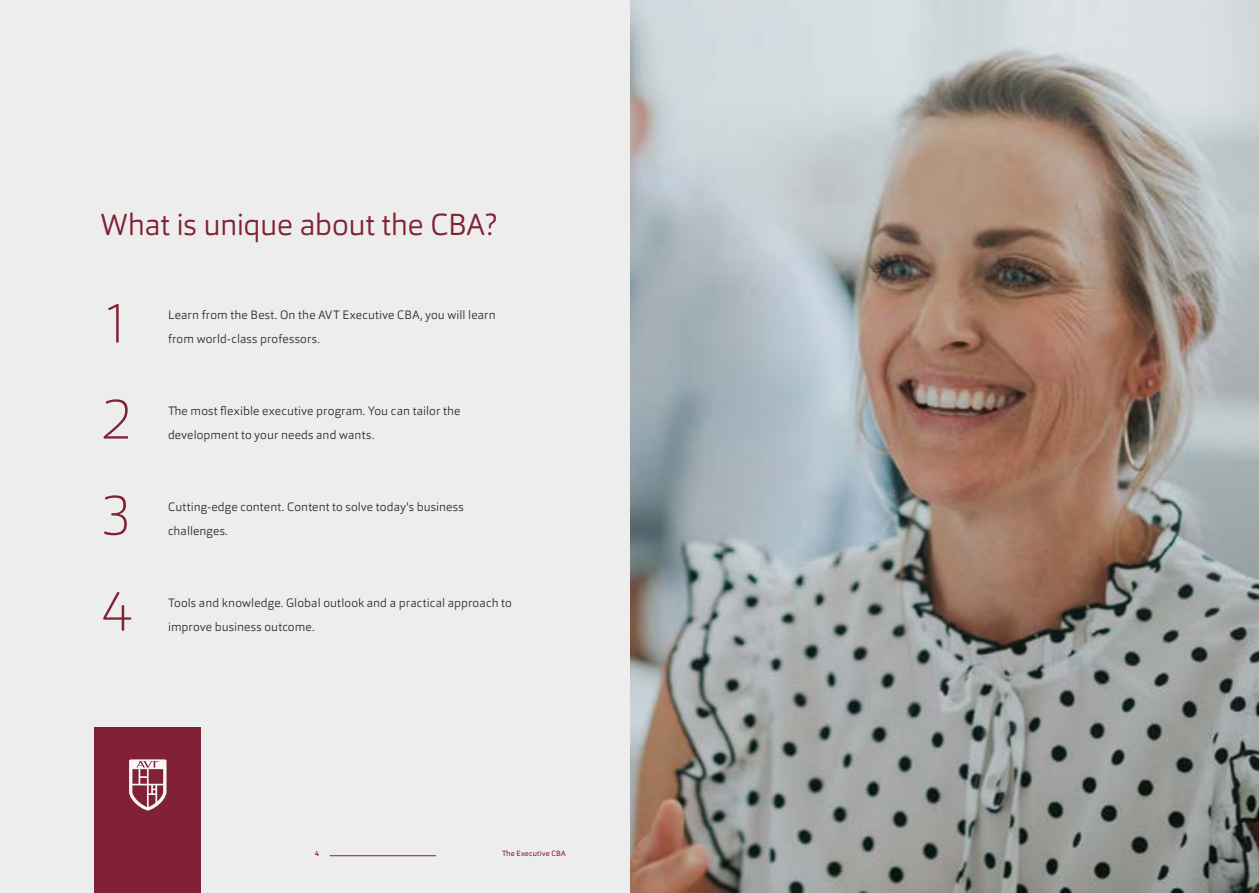
<style>
.page{position:relative;width:1259px;height:893px;background:#fff}
.page>*{position:absolute;margin:0;border:0;box-sizing:border-box;transform-origin:0 0}
.t1{font:100 57px "Orgon";color:#812135}
.t2{font:300 30px "Orgon";letter-spacing:-.015em;color:#812135}
.t3{font:300 12px/24px "Orgon";letter-spacing:.015em;color:#2e343a}
.t4{font:7.5px "Orgon";letter-spacing:.03em;color:#812135}
.t5{font:500 7.5px "Orgon";color:#812135}
</style>
<div class="page">
<img style="left:629px;top:0;width:630px;height:893px">
<div style="left:0;top:0;width:629px;height:893px;background:#ededed"></div>
<div style="left:95px;top:727px;width:106px;height:166px;background:#812135"></div>
<svg style="left:129px;top:759px;width:37px;height:52px"></svg>
<hr style="left:330px;top:855px;width:106px;height:1px;background:#812135">
<h2 class="t2" style="left:101px;top:205px;width:398px">What is unique about the CBA?</h2>
<h1 class="t1" style="left:101px;top:287px;width:33px">1</h1>
<h1 class="t1" style="left:101px;top:383px;width:33px">2</h1>
<h1 class="t1" style="left:101px;top:479px;width:33px">3</h1>
<h1 class="t1" style="left:101px;top:575px;width:33px">4</h1>
<p class="t3" style="left:168px;top:302px;width:329px">Learn from the Best. On the AVT Executive CBA, you will learn from world-class professors.</p>
<p class="t3" style="left:168px;top:398px;width:294px">The most flexible executive program. You can tailor the development to your needs and wants.</p>
<p class="t3" style="left:168px;top:494px;width:297px">Cutting-edge content. Content to solve today's business</p>
<p class="t3" style="left:168px;top:518px;width:61px">challenges.</p>
<p class="t3" style="left:168px;top:590px;width:345px">Tools and knowledge. Global outlook and a practical approach to improve business outcome.</p>
<p class="t5" style="left:315px;top:849px;width:6px">4</p>
<p class="t4" style="left:502px;top:849px;width:65px">The Executive CBA</p>
</div>
